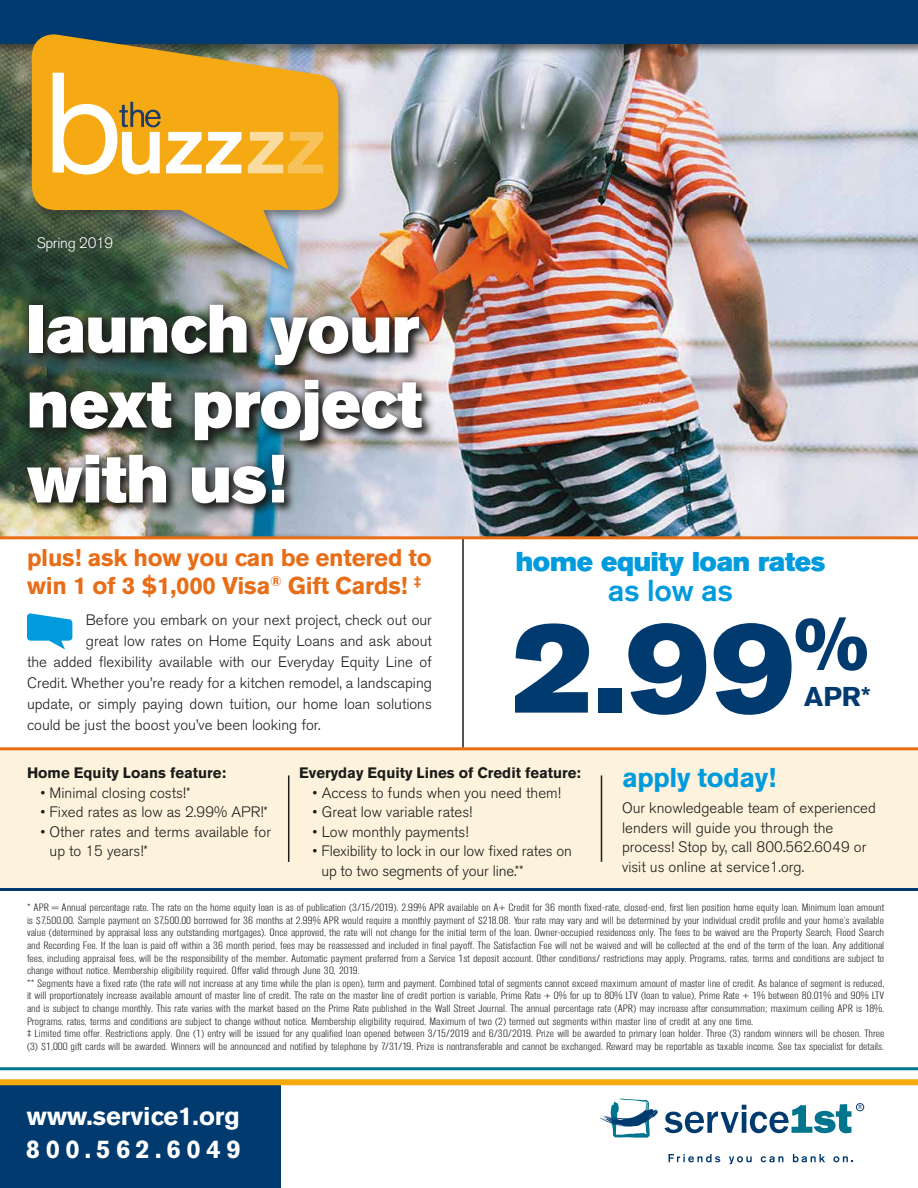
<style>
.page{position:relative;width:918px;height:1188px;background:#fff}
.page>*{position:absolute;margin:0;border:0;box-sizing:border-box;transform-origin:0 0}
.t1{font:127.95px "Akzidenz Grotesk BE Super";color:#003a6f}
.t2{font:67.5px/75px "Akzidenz Grotesk BE Super";color:#fff;text-align:justify}
.t3{font:500 30px "Akzidenz Grotesk BE";letter-spacing:-.01em;color:#009bdd}
.t4{font:27px "Akzidenz Grotesk BE Super";letter-spacing:-.01em;color:#009bdd}
.t5{font:700 27px "Akzidenz Grotesk BE";letter-spacing:-.01em;color:#009bdd}
.t6{font:700 27px "Akzidenz Grotesk BE";color:#003a6f}
.t7{font:700 25.5px/33px "Akzidenz Grotesk BE";color:#fff}
.t8{font:700 24px/28.2px "Akzidenz Grotesk BE";letter-spacing:-.01em;color:#e86d17}
.t9{font:300 15px/19.5px "Akzidenz Grotesk BE";color:#1c1c1a}
.t10{font:700 15px "Akzidenz Grotesk BE";color:#1c1c1a}
.t11{font:300 15px "Akzidenz Grotesk BE";letter-spacing:-.02em;color:#fff}
.t12{font:300 condensed 10.5px/12.6px "Akzidenz Grotesk BE";color:#1c1c1a;scale:1.3 1}
.t13{font:6.6px "Calibri";color:#003a6f}
</style>
<div class="page">
<div style="left:0;top:747px;width:918px;height:144px;background:#fdf2dc"></div>
<img style="left:0;top:56px;width:918px;height:480px">
<div style="left:0;top:1080px;width:280px;height:108px;background:#003a6f"></div>
<div style="left:0;top:1079px;width:918px;height:6px;background:#f6aa0d"></div>
<hr style="left:0;top:1067px;width:918px;height:3px;background:#00758d">
<hr style="left:0;top:888px;width:918px;height:3px;background:#003a6f">
<hr style="left:0;top:747px;width:918px;height:3px;background:#e86d17">
<svg style="left:600px;top:1098px;width:58px;height:40px"></svg>
<svg style="left:665px;top:1104px;width:186px;height:29px"></svg>
<svg style="left:669px;top:1154px;width:51px;height:8px"></svg>
<svg style="left:729px;top:1156px;width:23px;height:8px"></svg>
<svg style="left:761px;top:1156px;width:22px;height:6px"></svg>
<svg style="left:793px;top:1154px;width:32px;height:8px"></svg>
<svg style="left:833px;top:1156px;width:20px;height:6px"></svg>
<div style="left:856px;top:1103px;width:8px;height:8px;border:1px solid #003a6f;border-radius:50%"></div>
<svg style="left:24px;top:302px;width:411px;height:214px;background:#c1bcbb"></svg>
<div style="left:18px;top:295px;width:413px;height:218px;background:#1c1c1a;opacity:.75"></div>
<div style="left:0;top:0;width:918px;height:56px;background:#1c1c1a;opacity:.6"></div>
<div style="left:0;top:0;width:918px;height:43px;background:#003a6f"></div>
<div style="left:28px;top:31px;width:323px;height:251px;background:#1c1c1a;opacity:.5"></div>
<svg style="left:32px;top:32px;width:306px;height:238px;background:#b59342"></svg>
<svg style="left:248px;top:132px;width:75px;height:41px;background:#f7be4f"></svg>
<svg style="left:53px;top:73px;width:188px;height:102px"></svg>
<svg style="left:27px;top:613px;width:45px;height:37px"></svg>
<hr style="left:288px;top:775px;width:1px;height:87px;background:#1c1c1a">
<hr style="left:601px;top:775px;width:1px;height:87px;background:#1c1c1a">
<hr style="left:462px;top:538px;width:2px;height:209px;background:#1c1c1a">
<hr style="left:0;top:536px;width:918px;height:3px;background:#e86d17">
<h3 class="t11" style="left:37px;top:235px;width:78px">Spring 2019</h3>
<h2 class="t2" style="left:27px;top:292px;width:397px">launch your next project with us!</h2>
<h3 class="t8" style="left:27px;top:544px;width:406px">plus! ask how you can be entered to win 1 of 3 $1,000 Visa<sup>®</sup> Gift Cards! <sup>‡</sup></h3>
<h3 class="t9" style="left:86px;top:610px;width:348px">Before you embark on your next project, check out our</h3>
<h3 class="t9" style="left:86px;top:631px;width:348px">great low rates on Home Equity Loans and ask about</h3>
<h3 class="t9" style="left:27px;top:652px;width:406px">the added flexibility available with our Everyday Equity Line of</h3>
<h3 class="t9" style="left:27px;top:673px;width:407px">Credit. Whether you’re ready for a kitchen remodel, a landscaping</h3>
<h3 class="t9" style="left:27px;top:694px;width:407px">update, or simply paying down tuition, our home loan solutions</h3>
<h3 class="t9" style="left:27px;top:715px;width:295px">could be just the boost you’ve been looking for.</h3>
<h3 class="t4" style="left:516px;top:546px;width:311px">home equity loan rates</h3>
<h3 class="t3" style="left:608px;top:572px;width:127px">as low as</h3>
<h1 class="t1" style="left:512px;top:593px;width:359px">2.99<sup>%</sup></h1>
<h3 class="t6" style="left:804px;top:681px;width:68px">APR*</h3>
<h3 class="t10" style="left:27px;top:764px;width:201px">Home Equity Loans feature:</h3>
<h3 class="t9" style="left:40px;top:783px;width:151px">• Minimal closing costs!*</h3>
<h3 class="t9" style="left:40px;top:802px;width:229px">• Fixed rates as low as 2.99% APR!*</h3>
<h3 class="t9" style="left:50px;top:822px;width:223px;text-indent:-9px">• Other rates and terms available for up to 15 years!*</h3>
<h3 class="t10" style="left:299px;top:764px;width:283px">Everyday Equity Lines of Credit feature:</h3>
<h3 class="t9" style="left:313px;top:783px;width:250px">• Access to funds when you need them!</h3>
<h3 class="t9" style="left:313px;top:802px;width:161px">• Great low variable rates!</h3>
<h3 class="t9" style="left:313px;top:822px;width:157px">• Low monthly payments!</h3>
<h3 class="t9" style="left:321px;top:841px;width:252px;text-indent:-9px">• Flexibility to lock in our low fixed rates on up to two segments of your line.**</h3>
<h3 class="t5" style="left:622px;top:762px;width:155px">apply today!</h3>
<h3 class="t9" style="left:622px;top:799px;width:255px">Our knowledgeable team of experienced lenders will guide you through the process! Stop by, call 800.562.6049 or visit us online at service1.org.</h3>
<p class="t12" style="left:27px;top:902px;width:661px">* APR = Annual percentage rate. The rate on the home equity loan is as of publication (3/15/2019). 2.99% APR available on A+ Credit for 36 month fixed-rate, closed-end, first lien position home equity loan. Minimum loan amount is $7,500.00. Sample payment on $7,500.00 borrowed for 36 months at 2.99% APR would require a monthly payment of $218.08. Your rate may vary and will be determined by your individual credit profile and your home’s available value (determined by appraisal less any outstanding mortgages). Once approved, the rate will not change for the initial term of the loan. Owner-occupied residences only. The fees to be waived are the Property Search, Flood Search and Recording Fee. If the loan is paid off within a 36 month period, fees may be reassessed and included in final payoff. The Satisfaction Fee will not be waived and will be collected at the end of the term of the loan. Any additional fees, including appraisal fees, will be the responsibility of the member. Automatic payment preferred from a Service 1st deposit account. Other conditions/ restrictions may apply. Programs, rates, terms and conditions are subject to change without notice. Membership eligibility required. Offer valid through June 30, 2019.<br>** Segments have a fixed rate (the rate will not increase at any time while the plan is open), term and payment. Combined total of segments cannot exceed maximum amount of master line of credit. As balance of segment is reduced, it will proportionately increase available amount of master line of credit. The rate on the master line of credit portion is variable, Prime Rate + 0% for up to 80% LTV (loan to value), Prime Rate + 1% between 80.01% and 90% LTV and is subject to change monthly. This rate varies with the market based on the Prime Rate published in the Wall Street Journal. The annual percentage rate (APR) may increase after consummation; maximum ceiling APR is 18%.<br>Programs, rates, terms and conditions are subject to change without notice. Membership eligibility required. Maximum of two (2) termed out segments within master line of credit at any one time.<br>‡ Limited time offer. Restrictions apply. One (1) entry will be issued for any qualified loan opened between 3/15/2019 and 6/30/2019. Prize will be awarded to primary loan holder. Three (3) random winners will be chosen. Three (3) $1,000 gift cards will be awarded. Winners will be announced and notified by telephone by 7/31/19. Prize is nontransferable and cannot be exchanged. Reward may be reportable as taxable income. See tax specialist for details.</p>
<h3 class="t7" style="left:26px;top:1100px;width:216px">www.service1.org<br>800.562.6049</h3>
<p class="t13" style="left:858px;top:1103px;width:5px">R</p>
</div>
